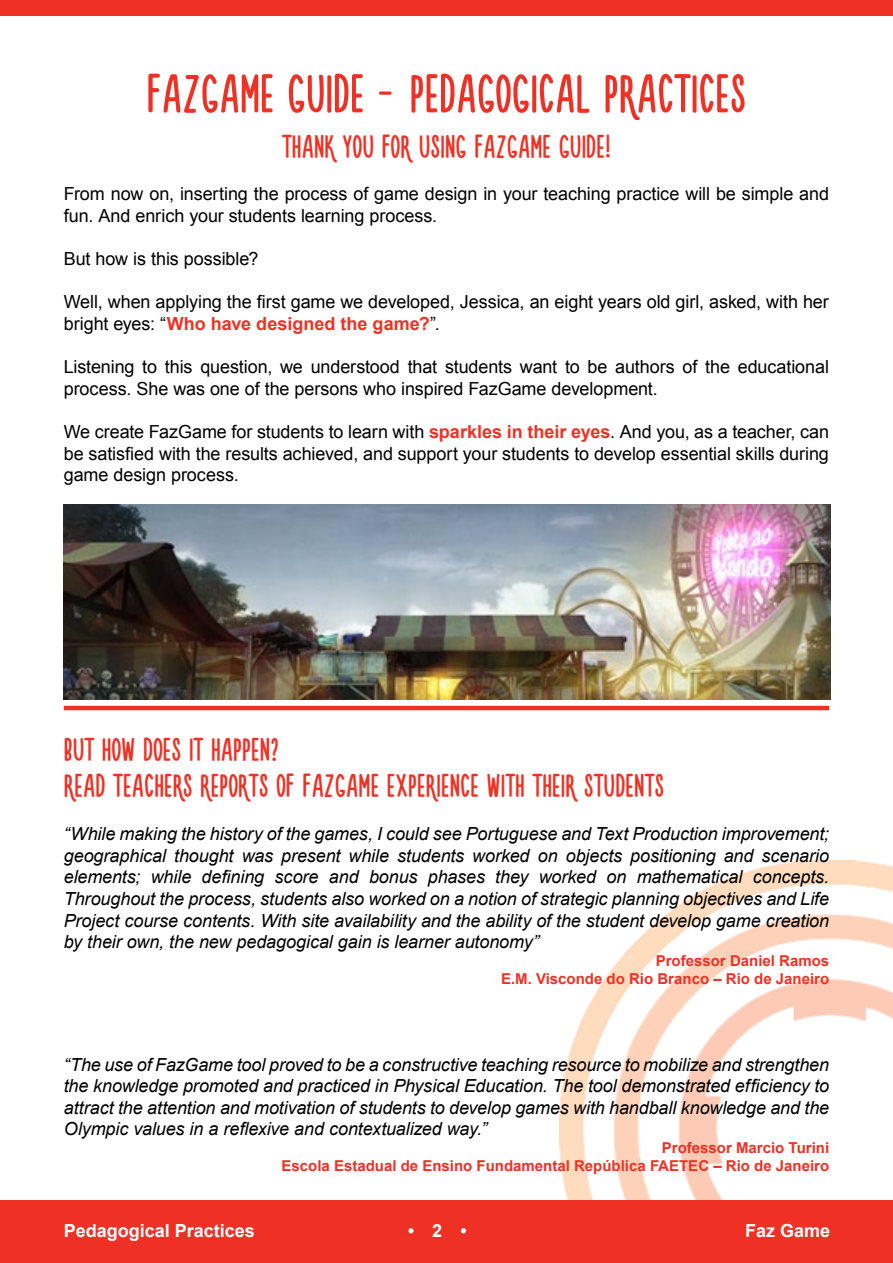
<style>
.page{position:relative;width:893px;height:1263px;background:#fff}
.page>*{position:absolute;margin:0;border:0;box-sizing:border-box;transform-origin:0 0}
.t1{font:60px "Novito Nova";color:#ee3124}
.t2{font:36px/36px "Novito Nova";color:#ee3124}
.t3{font:italic 18px/21.6px "Arial";letter-spacing:-.005em;color:#000;text-align:justify}
.t4{font:18px/21.6px "Arial";letter-spacing:-.005em;color:#000}
.t5{font:700 18px "Arial";color:#fff}
.t6{font:700 15px/18px "Arial";color:#ee3124;text-align:right}
.s1{font-weight:700;color:#ee3124}
</style>
<div class="page">
<img style="left:559px;top:861px;width:334px;height:339px">
<div style="left:0;top:0;width:893px;height:16px;background:#ee3124"></div>
<div style="left:0;top:1200px;width:893px;height:63px;background:#ee3124"></div>
<svg style="left:408px;top:1228px;width:6px;height:5px"></svg>
<svg style="left:461px;top:1228px;width:5px;height:5px"></svg>
<hr style="left:64px;top:706px;width:765px;height:4px;background:#ee3124">
<img style="left:64px;top:504px;width:766px;height:195px">
<h1 class="t1" style="left:147px;top:65px;width:601px">FAZGAME GUIDE -– PEDAGOGICAL PRACTICES</h1>
<h2 class="t2" style="left:282px;top:129px;width:330px">THANK YOU FOR USING FAZGAME GUIDE!</h2>
<p class="t4" style="left:64px;top:183px;width:767px">From now on, inserting the process of game design in your teaching practice will be simple and fun. And enrich your students learning process.</p>
<p class="t4" style="left:64px;top:248px;width:196px">But how is this possible?</p>
<p class="t4" style="left:64px;top:291px;width:767px">Well, when applying the first game we developed, Jessica, an eight years old girl, asked, with her bright eyes: “<span class="s1">Who have designed the game?</span>”.</p>
<p class="t4" style="left:64px;top:356px;width:767px">Listening to this question, we understood that students want to be authors of the educational process. She was one of the persons who inspired FazGame development.</p>
<p class="t4" style="left:64px;top:421px;width:767px;text-align:justify">We create FazGame for students to learn with <span class="s1">sparkles in their eyes</span>. And you, as a teacher, can be satisfied with the results achieved, and support your students to develop essential skills during game design process.</p>
<h2 class="t2" style="left:64px;top:731px;width:602px">BUT HOW DOES IT HAPPEN?<br>READ TEACHERS REPORTS OF FAZGAME EXPERIENCE WITH THEIR STUDENTS</h2>
<p class="t3" style="left:64px;top:823px;width:767px">“While making the history of the games, I could see Portuguese and Text Production improvement; geographical thought was present while students worked on objects positioning and scenario elements; while defining score and bonus phases they worked on mathematical concepts.<br>Throughout the process, students also worked on a notion of strategic planning objectives and Life Project course contents. With site availability and the ability of the student develop game creation by their own, the new pedagogical gain is learner autonomy”</p>
<p class="t6" style="left:501px;top:952px;width:330px">Professor Daniel Ramos<br>E.M. Visconde do Rio Branco – Rio de Janeiro</p>
<p class="t3" style="left:64px;top:1054px;width:767px">“The use of FazGame tool proved to be a constructive teaching resource to mobilize and strengthen the knowledge promoted and practiced in Physical Education. The tool demonstrated efficiency to attract the attention and motivation of students to develop games with handball knowledge and the Olympic values in a reflexive and contextualized way.”</p>
<p class="t6" style="left:282px;top:1139px;width:549px;text-align:left;text-indent:380px">Professor Marcio Turini<br>Escola Estadual de Ensino Fundamental República FAETEC</p>
<p class="t6" style="left:713px;top:1157px;width:117px">– Rio de Janeiro</p>
<p class="t5" style="left:64px;top:1218px;width:193px">Pedagogical Practices</p>
<p class="t5" style="left:432px;top:1218px;width:12px">2</p>
<p class="t5" style="left:745px;top:1218px;width:87px">Faz Game</p>
</div>
